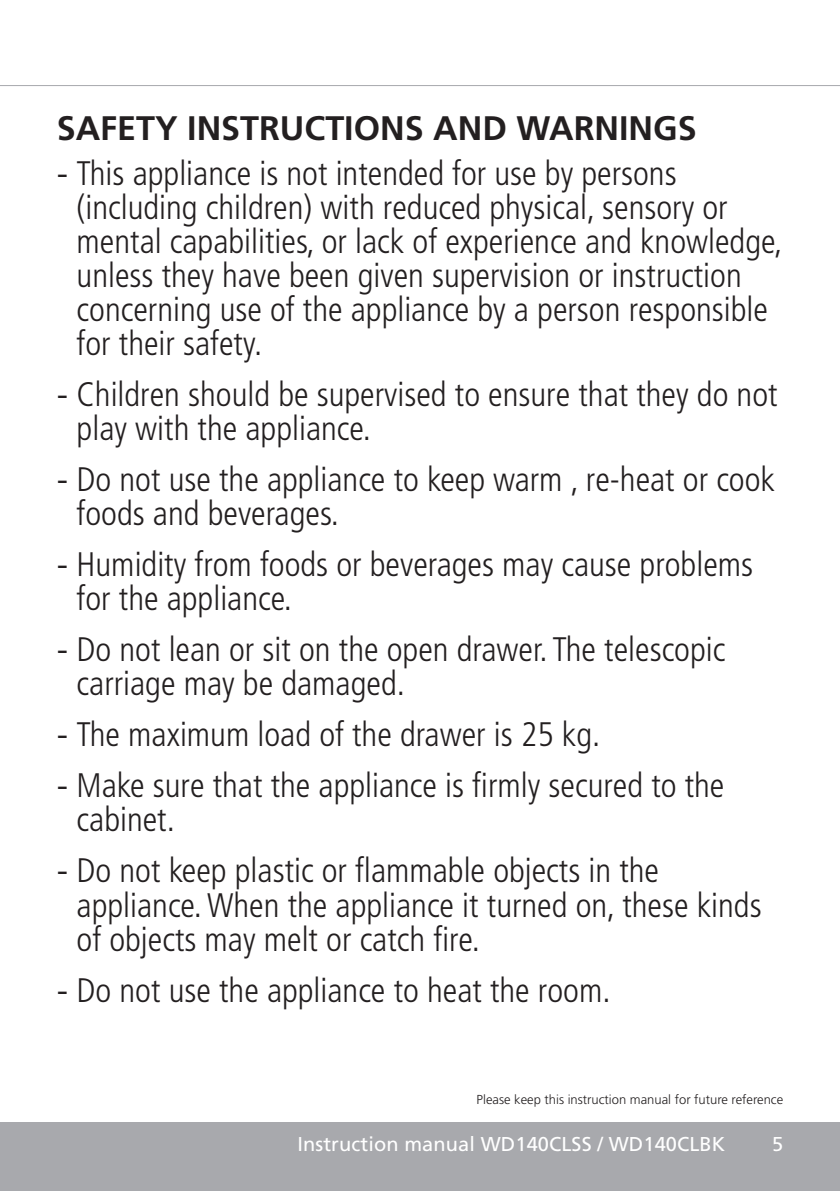
<style>
.page{position:relative;width:840px;height:1191px;background:#fff}
.page>*{position:absolute;margin:0;border:0;box-sizing:border-box;transform-origin:0 0}
.t1{font:300 condensed 34px/34px "Frutiger";color:#231f20}
.t2{font:700 34px "Frutiger";color:#231f20}
.t3{font:20px "Frutiger";letter-spacing:.005em;color:#fff}
.t4{font:300 13px "Frutiger";color:#231f20}
.s1{font-stretch:normal}
</style>
<div class="page">
<div style="left:0;top:1123px;width:839px;height:68px;background:#a8a9ad"></div>
<hr style="left:0;top:85px;width:839px;height:1px;background:#a8a9ad">
<p class="t2" style="left:57px;top:108px;width:641px">SAFETY INSTRUCTIONS AND WARNINGS</p>
<p class="t1" style="left:77px;top:157px;width:707px;text-indent:-20px"><span class="s1">-</span> This appliance is not intended for use by persons (including children) with reduced physical, sensory or mental capabilities, or lack of experience and knowledge, unless they have been given supervision or instruction concerning use of the appliance by a person responsible for their safety.</p>
<p class="t1" style="left:77px;top:378px;width:702px;text-indent:-20px"><span class="s1">-</span> Children should be supervised to ensure that they do not play with the appliance.</p>
<p class="t1" style="left:77px;top:463px;width:699px;text-indent:-20px"><span class="s1">-</span> Do not use the appliance to keep warm , re-heat or cook foods and beverages.</p>
<p class="t1" style="left:77px;top:548px;width:677px;text-indent:-20px"><span class="s1">-</span> Humidity from foods or beverages may cause problems for the appliance.</p>
<p class="t1" style="left:77px;top:633px;width:650px;text-indent:-20px"><span class="s1">-</span> Do not lean or sit on the open drawer. The telescopic carriage may be damaged.</p>
<p class="t1" style="left:57px;top:718px;width:544px"><span class="s1">-</span> The maximum load of the drawer is 25 kg.</p>
<p class="t1" style="left:77px;top:769px;width:649px;text-indent:-20px"><span class="s1">-</span> Make sure that the appliance is firmly secured to the cabinet.</p>
<p class="t1" style="left:77px;top:854px;width:686px;text-indent:-20px"><span class="s1">-</span> Do not keep plastic or flammable objects in the appliance. When the appliance it turned on, these kinds of objects may melt or catch fire.</p>
<p class="t1" style="left:57px;top:973px;width:555px"><span class="s1">-</span> Do not use the appliance to heat the room.</p>
<p class="t4" style="left:476px;top:1092px;width:308px">Please keep this instruction manual for future reference</p>
<p class="t3" style="left:771px;top:1132px;width:13px">5</p>
<p class="t3" style="left:297px;top:1132px;width:429px">Instruction manual WD140CLSS / WD140CLBK</p>
</div>
